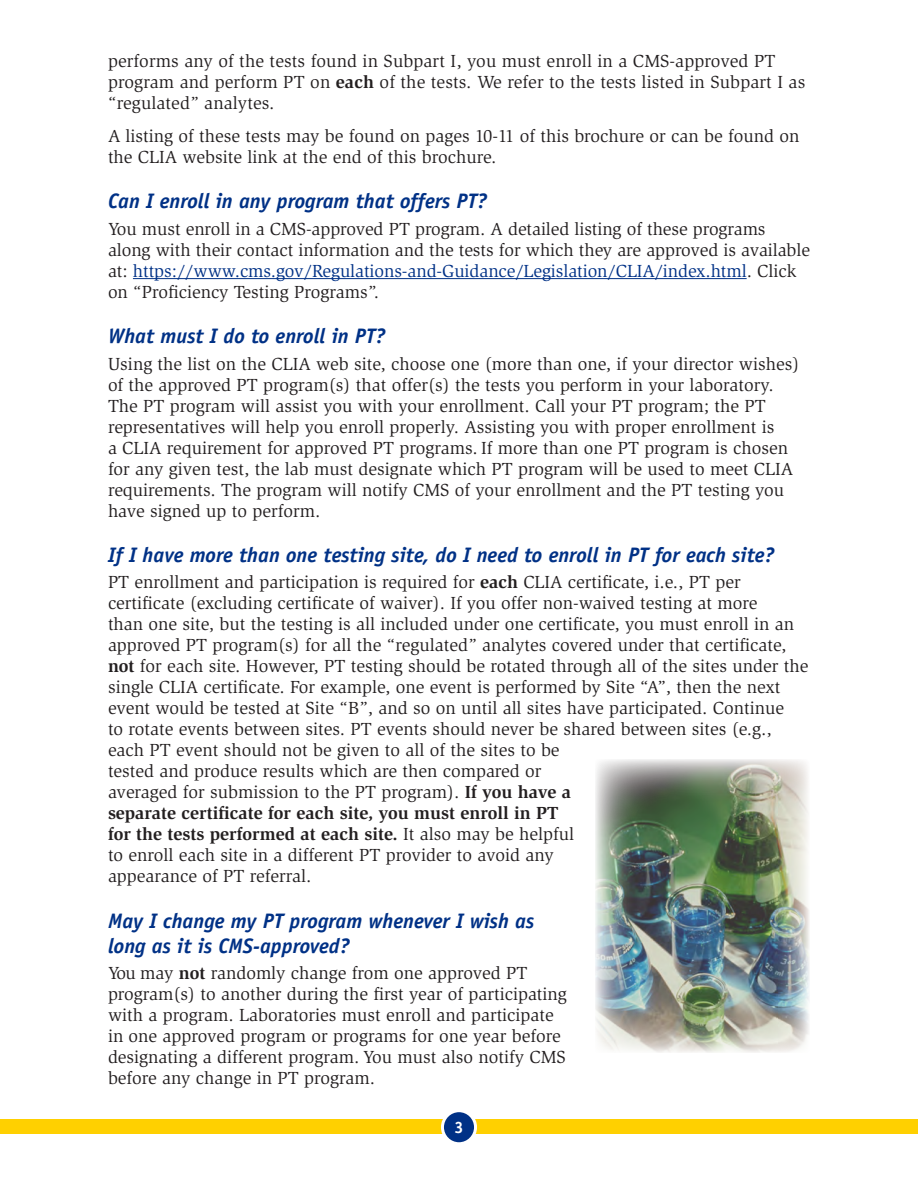
<style>
.page{position:relative;width:918px;height:1188px;background:#fff}
.page>*{position:absolute;margin:0;border:0;box-sizing:border-box;transform-origin:0 0}
.t1{font:italic 700 21px/25.2px "Officina Sans Std";color:#003186}
.Body_copy{font:18px/21px "Slimbach Std";color:#231f20}
.t2{font:700 16.5px "Officina Sans Std";color:#fff}
.s1{font-weight:700}
.s2{color:#003186}
</style>
<div class="page">
<div style="left:0;top:1120px;width:918px;height:14px;background:#ffd000"></div>
<div style="left:442px;top:1111px;width:34px;height:33px;background:#003186;border-radius:50%"></div>
<div style="left:441px;top:1109px;width:36px;height:36px;border:3px solid #fff;border-radius:50%"></div>
<hr style="left:133px;top:278px;width:614px;height:1px;background:#003186">
<img style="left:595px;top:759px;width:214px;height:294px">
<p class="Body_copy" style="left:108px;top:51px;width:699px">performs any of the tests found in Subpart I, you must enroll in a CMS-approved PT program and perform PT on <span class="s1">each</span> of the tests. We refer to the tests listed in Subpart I as “regulated” analytes.</p>
<p class="Body_copy" style="left:108px;top:126px;width:693px">A listing of these tests may be found on pages 10-11 of this brochure or can be found on the CLIA website link at the end of this brochure.</p>
<h3 class="t1" style="left:108px;top:189px;width:380px">Can I enroll in any program that offers PT?</h3>
<p class="Body_copy" style="left:108px;top:218px;width:704px">You must enroll in a CMS-approved PT program. A detailed listing of these programs along with their contact information and the tests for which they are approved is available at: <span class="s2">https://www.cms.gov/Regulations-and-Guidance/Legislation/CLIA/index.html</span>. Click on “Proficiency Testing Programs”.</p>
<h3 class="t1" style="left:108px;top:323px;width:279px">What must I do to enroll in PT?</h3>
<p class="Body_copy" style="left:108px;top:353px;width:693px">Using the list on the CLIA web site, choose one (more than one, if your director wishes) of the approved PT program(s) that offer(s) the tests you perform in your laboratory.<br>The PT program will assist you with your enrollment. Call your PT program; the PT representatives will help you enroll properly. Assisting you with proper enrollment is<br>a CLIA requirement for approved PT programs. If more than one PT program is chosen for any given test, the lab must designate which PT program will be used to meet CLIA requirements. The program will notify CMS of your enrollment and the PT testing you have signed up to perform.</p>
<h3 class="t1" style="left:108px;top:542px;width:668px">If I have more than one testing site, do I need to enroll in PT for each site?</h3>
<p class="Body_copy" style="left:108px;top:572px;width:702px">PT enrollment and participation is required for <span class="s1">each</span> CLIA certificate, i.e., PT per certificate (excluding certificate of waiver). If you offer non-waived testing at more<br>than one site, but the testing is all included under one certificate, you must enroll in an approved PT program(s) for all the “regulated” analytes covered under that certificate, <span class="s1">not</span> for each site. However, PT testing should be rotated through all of the sites under the single CLIA certificate. For example, one event is performed by Site “A”, then the next event would be tested at Site “B”, and so on until all sites have participated. Continue<br>to rotate events between sites. PT events should never be shared between sites (e.g., each PT event should not be given to all of the sites to be<br>tested and produce results which are then compared or<br>averaged for submission to the PT program). <span class="s1">If you have a<br>separate certificate for each site, you must enroll in PT<br>for the tests performed at each site.</span> It also may be helpful<br>to enroll each site in a different PT provider to avoid any<br>appearance of PT referral.</p>
<h3 class="t1" style="left:108px;top:908px;width:428px">May I change my PT program whenever I wish as long as it is CMS-approved?</h3>
<p class="Body_copy" style="left:108px;top:963px;width:460px">You may <span class="s1">not</span> randomly change from one approved PT program(s) to another during the first year of participating with a program. Laboratories must enroll and participate in one approved program or programs for one year before designating a different program. You must also notify CMS before any change in PT program.</p>
<p class="t2" style="left:454px;top:1117px;width:11px">3</p>
</div>
